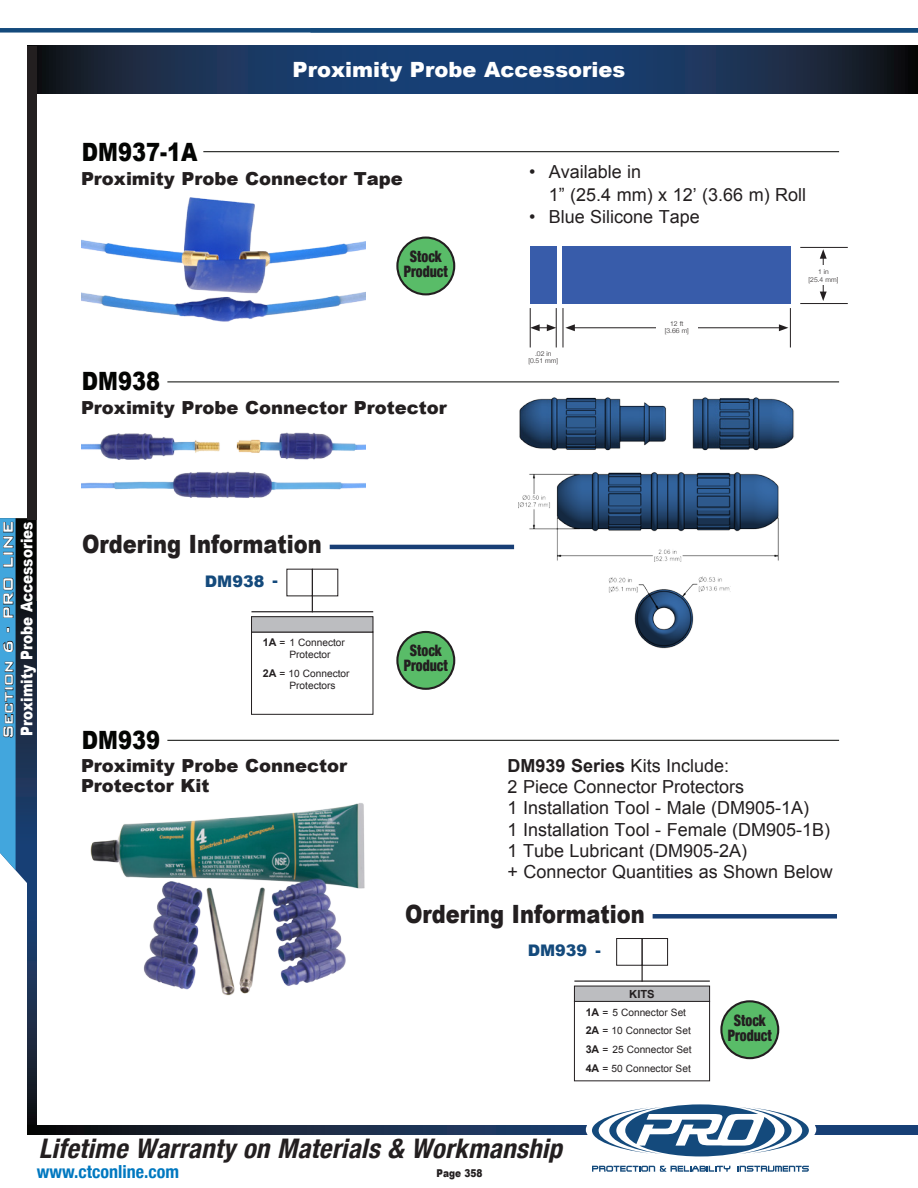
<style>
.page{position:relative;width:918px;height:1188px;background:#fff}
.page>*{position:absolute;margin:0;border:0;box-sizing:border-box;transform-origin:0 0}
.t1{font:italic 700 condensed 27px "Helvetica Neue";color:#231f20}
.t2{font:900 25.2px "Arial";color:#231f20;scale:.83 1}
.t3{font:900 25.2px "Arial";color:#040503;scale:.83 1}
.t4{font:900 21px "Arial";color:#fff}
.t5{font:18px/21px "Arial";color:#231f20}
.t6{font:900 18px/19.5px "Arial";color:#231f20}
.t7{font:700 condensed 18px "Helvetica Neue";color:#0078c0}
.t8{font:500 18px "Bank Gothic BT";color:#fff}
.t9{font:900 16.2px "Arial";color:#fff;scale:.83 1}
.t10{font:900 15.9px "Arial";color:#144a7c}
.t11{font:900 condensed 15.75px/15px "Helvetica Neue";color:#231f20;text-align:center;scale:.87 1}
.t12{font:700 11.1px "Arial";color:#231f20}
.t13{font:900 10.8px "Arial";color:#231f20;scale:.83 1}
.t14{font:10.2px/18.8px "Arial";color:#231f20}
.t15{font:300 6.75px/7.5px "Helvetica Neue";color:#231f20;text-align:center}
.s1{font-weight:700;font-size:10.65px}
.s2{font-weight:700}
</style>
<div class="page">
<svg style="left:27px;top:894px;width:10px;height:231px;background:#192c49"></svg>
<svg style="left:27px;top:1125px;width:891px;height:10px;background:#182b48"></svg>
<svg style="left:37px;top:46px;width:881px;height:47px;background:#183256"></svg>
<svg style="left:0;top:518px;width:37px;height:376px;background:#305a7a"></svg>
<div style="left:27px;top:46px;width:10px;height:473px;background:#231f20"></div>
<div style="left:586px;top:1098px;width:230px;height:62px;background:#fff;border-radius:50%"></div>
<div style="left:0;top:28px;width:918px;height:5px;background:#144a7c"></div>
<svg style="left:592px;top:1104px;width:217px;height:52px"></svg>
<svg style="left:738px;top:1166px;width:71px;height:6px"></svg>
<svg style="left:592px;top:1166px;width:138px;height:6px"></svg>
<hr style="left:330px;top:545px;width:184px;height:4px;background:#183f76">
<svg style="left:312px;top:596px;width:1px;height:15px"></svg>
<hr style="left:251px;top:611px;width:122px;height:1px;background:#231f20">
<div style="left:251px;top:632px;width:122px;height:83px;border:1px solid #231f20"></div>
<div style="left:252px;top:617px;width:121px;height:15px;background:#bcbdc0"></div>
<div style="left:251px;top:616px;width:122px;height:16px;border:1px solid #231f20"></div>
<hr style="left:167px;top:382px;width:672px;height:1px;background:#040503">
<hr style="left:167px;top:740px;width:672px;height:1px;background:#040503">
<img style="left:82px;top:471px;width:284px;height:27px">
<img style="left:90px;top:803px;width:275px;height:193px">
<img style="left:81px;top:433px;width:139px;height:27px">
<img style="left:236px;top:432px;width:130px;height:28px">
<img style="left:518px;top:472px;width:261px;height:89px">
<img style="left:519px;top:397px;width:275px;height:54px">
<img style="left:608px;top:577px;width:122px;height:72px">
<div style="left:397px;top:632px;width:57px;height:57px;background:#59bc68;border-radius:50%"></div>
<div style="left:396px;top:631px;width:59px;height:59px;border:2px solid #231f20;border-radius:50%"></div>
<div style="left:653px;top:914px;width:184px;height:5px;background:#183f76"></div>
<div style="left:616px;top:938px;width:26px;height:28px;border:1px solid #231f20"></div>
<div style="left:642px;top:938px;width:26px;height:28px;border:1px solid #231f20"></div>
<svg style="left:642px;top:965px;width:1px;height:16px"></svg>
<hr style="left:574px;top:981px;width:136px;height:1px;background:#231f20">
<div style="left:574px;top:1001px;width:136px;height:80px;border:1px solid #231f20"></div>
<div style="left:574px;top:986px;width:136px;height:15px;background:#bcbdc0"></div>
<div style="left:574px;top:986px;width:136px;height:16px;border:1px solid #231f20"></div>
<div style="left:721px;top:1001px;width:57px;height:57px;background:#59bc68;border-radius:50%"></div>
<div style="left:720px;top:1000px;width:59px;height:59px;border:2px solid #231f20;border-radius:50%"></div>
<hr style="left:203px;top:151px;width:636px;height:1px;background:#040503">
<img style="left:81px;top:292px;width:284px;height:30px">
<img style="left:82px;top:198px;width:283px;height:98px">
<div style="left:397px;top:238px;width:57px;height:56px;background:#59bc68;border-radius:50%"></div>
<div style="left:396px;top:237px;width:59px;height:58px;border:2px solid #231f20;border-radius:50%"></div>
<hr style="left:800px;top:247px;width:48px;height:1px;background:#231f20">
<div style="left:562px;top:247px;width:229px;height:57px;background:#385caa"></div>
<div style="left:530px;top:247px;width:27px;height:57px;background:#385caa"></div>
<hr style="left:790px;top:308px;width:1px;height:39px;background:#231f20">
<hr style="left:556px;top:308px;width:1px;height:39px;background:#231f20">
<hr style="left:800px;top:303px;width:48px;height:1px;background:#231f20">
<hr style="left:563px;top:308px;width:1px;height:39px;background:#231f20">
<hr style="left:530px;top:308px;width:1px;height:39px;background:#231f20">
<hr style="left:823px;top:256px;width:1px;height:38px;background:#231f20">
<svg style="left:820px;top:249px;width:7px;height:10px"></svg>
<svg style="left:820px;top:292px;width:7px;height:9px"></svg>
<hr style="left:572px;top:327px;width:209px;height:1px;background:#231f20">
<svg style="left:779px;top:324px;width:9px;height:7px"></svg>
<svg style="left:565px;top:324px;width:10px;height:7px"></svg>
<svg style="left:530px;top:324px;width:26px;height:7px"></svg>
<div style="left:813px;top:265px;width:21px;height:20px;background:#fff"></div>
<div style="left:656px;top:325px;width:42px;height:12px;background:#fff"></div>
<h2 class="t3" style="left:82px;top:134px;width:141px">DM937-1A</h2>
<p class="t4" style="left:293px;top:54px;width:334px">Proximity Probe Accessories</p>
<p class="t6" style="left:81px;top:168px;width:323px">Proximity Probe Connector Tape</p>
<p class="t5" style="left:549px;top:161px;width:259px;line-height:22.5px;text-indent:-19px">• Available in<br>1” (25.4 mm) x 12’ (3.66 m) Roll</p>
<p class="t5" style="left:529px;top:207px;width:172px">• Blue Silicone Tape</p>
<p class="t8" style="left:-2px;top:739px;width:220px;rotate:-90deg">Section 6 - PRO LINE</p>
<p class="t9" style="left:15px;top:736px;width:259px;rotate:-90deg">Proximity Probe Accessories</p>
<h2 class="t3" style="left:82px;top:363px;width:96px">DM938</h2>
<p class="t11" style="left:404px;top:248px;width:52px">Stock<br>Product</p>
<p class="t6" style="left:81px;top:397px;width:367px">Proximity Probe Connector Protector</p>
<h2 class="t2" style="left:82px;top:526px;width:290px">Ordering Information</h2>
<p class="t10" style="left:205px;top:570px;width:61px">DM938</p>
<p class="t10" style="left:272px;top:569px;width:7px">-</p>
<h2 class="t3" style="left:82px;top:721px;width:96px">DM939</h2>
<p class="t14" style="left:289px;top:637px;width:57px;line-height:12px;text-indent:-27px"><span class="s1">1A</span> = 1 Connector<br>Protector</p>
<p class="t14" style="left:289px;top:667px;width:62px;line-height:12px;text-indent:-27px"><span class="s1">2A</span> = 10 Connector<br>Protectors</p>
<p class="t6" style="left:81px;top:756px;width:268px">Proximity Probe Connector<br>Protector Kit</p>
<p class="t11" style="left:404px;top:642px;width:52px">Stock<br>Product</p>
<p class="t15" style="left:528px;top:349px;width:31px">.02 in [0.51 mm]</p>
<p class="t15" style="left:665px;top:319px;width:26px">12 ft [3.66 m]</p>
<p class="t15" style="left:809px;top:268px;width:31px">1 in<br>[25.4 mm]</p>
<p class="t5" style="left:508px;top:756px;width:327px"><span class="s2">DM939 Series</span> Kits Include:<br>2 Piece Connector Protectors<br>1 Installation Tool - Male (DM905-1A)<br>1 Installation Tool - Female (DM905-1B)<br>1 Tube Lubricant (DM905-2A)<br>+ Connector Quantities as Shown Below</p>
<h2 class="t2" style="left:405px;top:895px;width:290px">Ordering Information</h2>
<p class="t10" style="left:528px;top:939px;width:61px">DM939</p>
<p class="t12" style="left:629px;top:986px;width:27px">KITS</p>
<p class="t14" style="left:586px;top:1003px;width:108px"><span class="s1">1A</span> = 5 Connector Set<br><span class="s1">2A</span> = 10 Connector Set<br><span class="s1">3A</span> = 25 Connector Set<br><span class="s1">4A</span> = 50 Connector Set</p>
<p class="t10" style="left:595px;top:939px;width:7px">-</p>
<p class="t11" style="left:728px;top:1012px;width:52px">Stock<br>Product</p>
<h1 class="t1" style="left:39px;top:1126px;width:534px">LifetimeWarrantyonMaterials&amp; Workmanship</h1>
<p class="t13" style="left:437px;top:1166px;width:57px">Page 358</p>
<p class="t7" style="left:37px;top:1157px;width:144px">www.ctconline.com</p>
</div>
